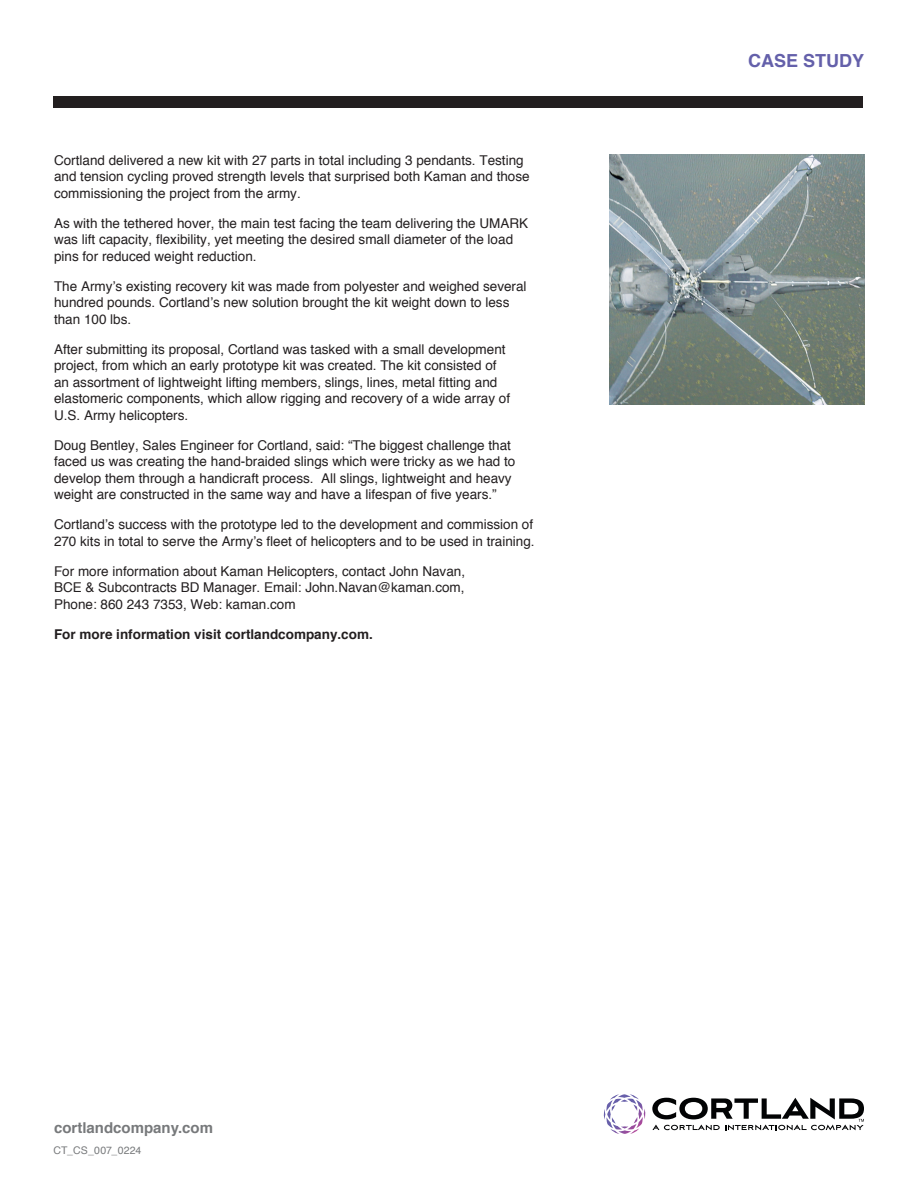
<style>
.page{position:relative;width:918px;height:1188px;background:#fff}
.page>*{position:absolute;margin:0;border:0;box-sizing:border-box;transform-origin:0 0}
.t1{font:700 18px "Helvetica";color:#6460aa}
.t2{font:700 15px "Helvetica";color:#77797b}
.Body_Copy{font:13.5px/16.5px "Helvetica";color:#231f20}
.Body_Copy_Bold{font:700 13.5px "Helvetica";color:#231f20}
.t3{font:10.5px "Helvetica";letter-spacing:.015em;color:#77797b}
</style>
<div class="page">
<div style="left:53px;top:96px;width:810px;height:11px;background:#231f20"></div>
<svg style="left:604px;top:1094px;width:42px;height:36px"></svg>
<svg style="left:652px;top:1098px;width:212px;height:32px"></svg>
<img style="left:609px;top:154px;width:255px;height:251px">
<p class="Body_Copy" style="left:54px;top:152px;width:477px">Cortland delivered a new kit with 27 parts in total including 3 pendants. Testing and tension cycling proved strength levels that surprised both Kaman and those commissioning the project from the army.</p>
<p class="Body_Copy" style="left:54px;top:215px;width:476px">As with the tethered hover, the main test facing the team delivering the UMARK was lift capacity, flexibility, yet meeting the desired small diameter of the load pins for reduced weight reduction.</p>
<p class="Body_Copy" style="left:54px;top:278px;width:474px">The Army’s existing recovery kit was made from polyester and weighed several hundred pounds. Cortland’s new solution brought the kit weight down to less than 100 lbs.</p>
<p class="Body_Copy" style="left:54px;top:341px;width:458px">After submitting its proposal, Cortland was tasked with a small development project, from which an early prototype kit was created. The kit consisted of an assortment of lightweight lifting members, slings, lines, metal fitting and elastomeric components, which allow rigging and recovery of a wide array of U.S. Army helicopters.</p>
<p class="Body_Copy" style="left:54px;top:437px;width:463px">Doug Bentley, Sales Engineer for Cortland, said: “The biggest challenge that faced us was creating the hand-braided slings which were tricky as we had to develop them through a handicraft process. All slings, lightweight and heavy weight are constructed in the same way and have a lifespan of five years.”</p>
<p class="Body_Copy" style="left:54px;top:516px;width:482px">Cortland’s success with the prototype led to the development and commission of<br>270 kits in total to serve the Army’s fleet of helicopters and to be used in training.</p>
<p class="Body_Copy" style="left:54px;top:563px;width:413px;text-align:justify">For more information about Kaman Helicopters, contact John Navan, BCE &amp; Subcontracts BD Manager. Email: John.Navan@kaman.com, Phone: 860 243 7353, Web: kaman.com</p>
<p class="Body_Copy_Bold" style="left:54px;top:623px;width:320px">For more information visit cortlandcompany.com.</p>
<p class="t2" style="left:54px;top:1116px;width:160px">cortlandcompany.com</p>
<p class="t3" style="left:53px;top:1142px;width:89px">CT_CS_007_0224</p>
<h1 class="t1" style="left:748px;top:47px;width:118px">CASE STUDY</h1>
</div>
